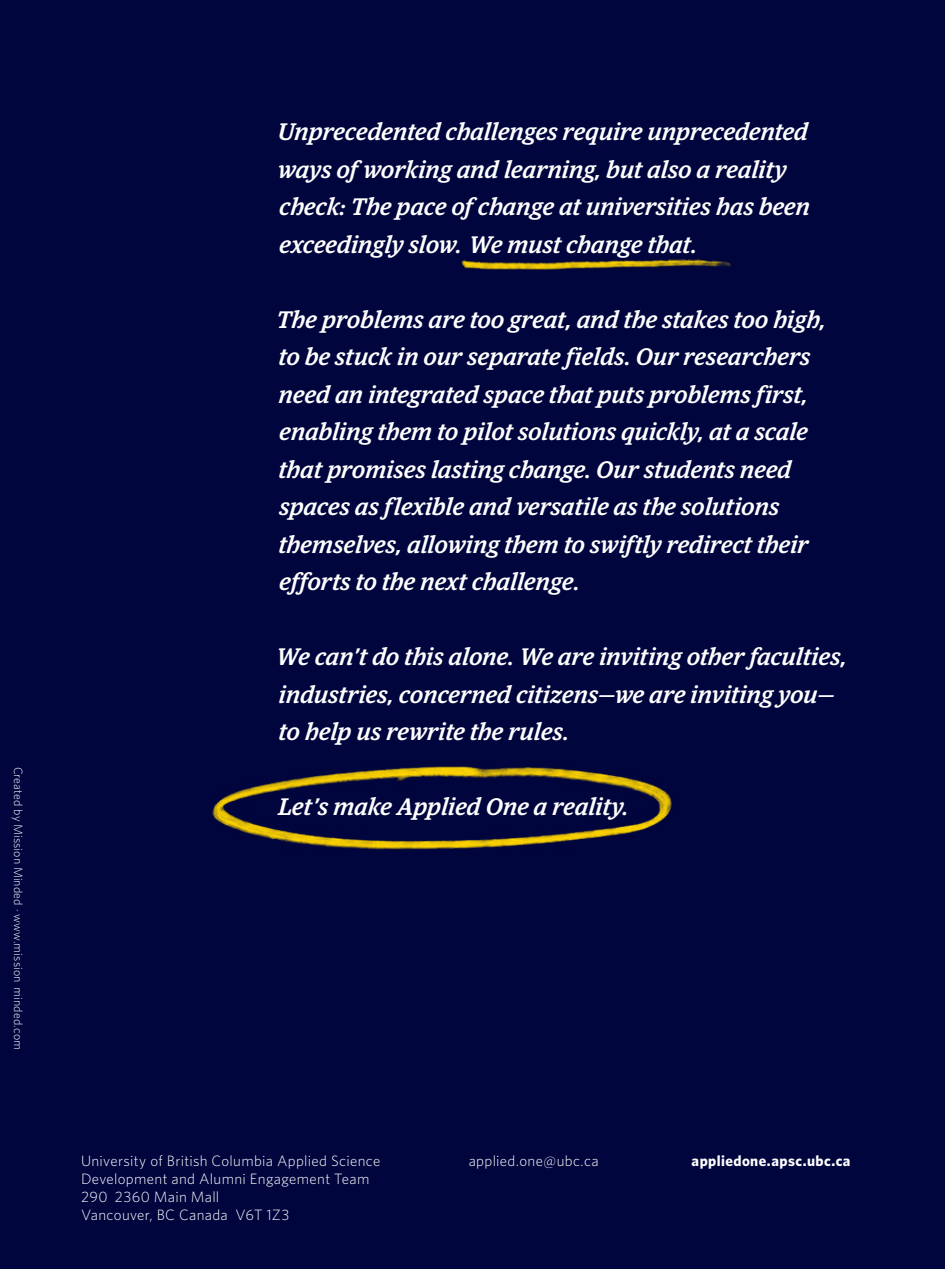
<style>
.page{position:relative;width:945px;height:1269px;background:#00053e}
.page>*{position:absolute;margin:0;border:0;box-sizing:border-box;transform-origin:0 0}
.t1{font:italic 500 24px/37.5px "Guardian Egyp";letter-spacing:.01em;color:#fff}
.t2{font:300 15px/18px "Whitney";letter-spacing:.02em;color:#fff}
.t3{font:700 15px "Whitney";letter-spacing:.025em;color:#fff}
.t4{font:300 12px "Whitney";letter-spacing:.01em;color:#fff}
</style>
<div class="page">
<img style="left:461px;top:259px;width:270px;height:11px">
<img style="left:212px;top:766px;width:460px;height:84px">
<p class="t4" style="left:26px;top:767px;width:285px;rotate:90deg">Created by Mission Minded · www.mission minded.com</p>
<p class="t1" style="left:278px;top:112px;width:532px">Unprecedented challenges require unprecedented ways of working and learning, but also a reality</p>
<p class="t1" style="left:280px;top:187px;width:532px">check: The pace of change at universities has been</p>
<p class="t1" style="left:280px;top:224px;width:419px">exceedingly slow. We must change that.</p>
<p class="t1" style="left:277px;top:299px;width:551px">The problems are too great, and the stakes too high, to be stuck in our separate fields. Our researchers need an integrated space that puts problems first,</p>
<p class="t1" style="left:279px;top:412px;width:531px">enabling them to pilot solutions quickly, at a scale that promises lasting change. Our students need spaces as flexible and versatile as the solutions themselves, allowing them to swiftly redirect their</p>
<p class="t1" style="left:280px;top:561px;width:302px">efforts to the next challenge.</p>
<p class="t1" style="left:276px;top:636px;width:572px">We can’t do this alone. We are inviting other faculties, industries, concerned citizens—we are inviting you— to help us rewrite the rules.</p>
<p class="t1" style="left:278px;top:786px;width:352px">Let’s make Applied One a reality.</p>
<p class="t2" style="left:81px;top:1152px;width:301px">University of British Columbia Applied Science</p>
<p class="t2" style="left:469px;top:1152px;width:131px">applied.one@ubc.ca</p>
<p class="t3" style="left:692px;top:1151px;width:160px">appliedone.apsc.ubc.ca</p>
<p class="t2" style="left:81px;top:1170px;width:290px">Development and Alumni Engagement Team<br>290 2360 Main Mall<br>Vancouver, BC Canada V6T 1Z3</p>
</div>
